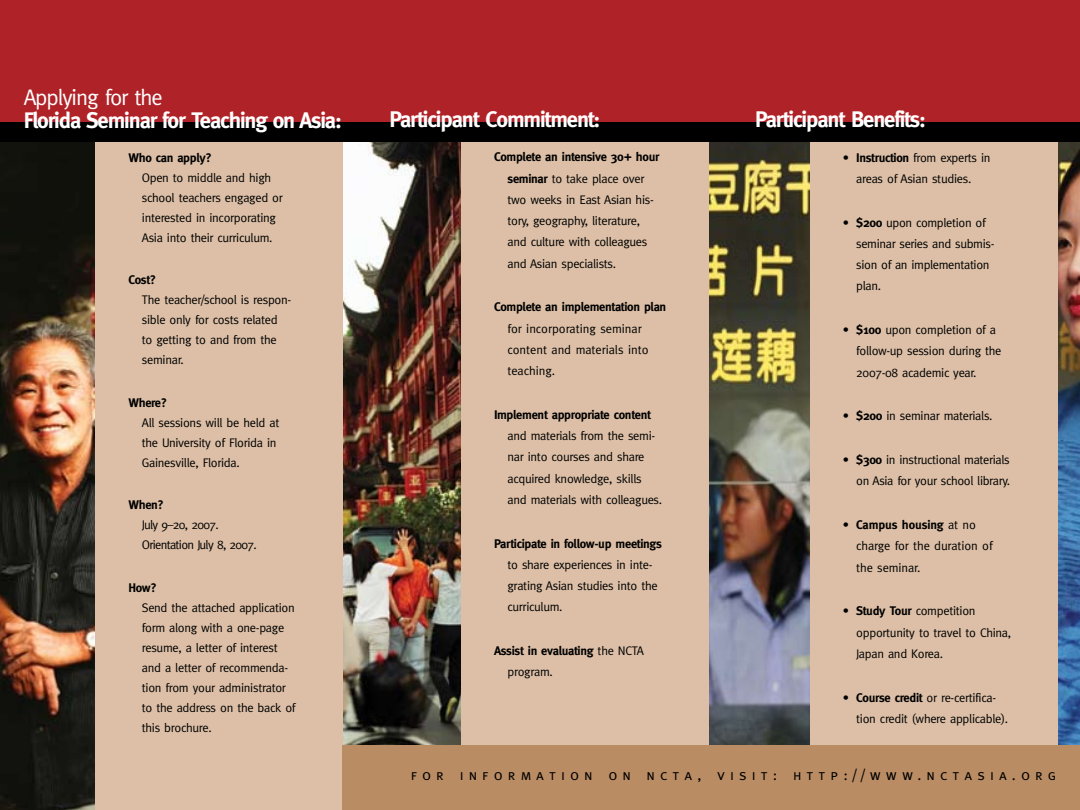
<style>
.page{position:relative;width:1080px;height:810px;background:#fff}
.page>*{position:absolute;margin:0;border:0;box-sizing:border-box;transform-origin:0 0}
.t1{font:700 22.5px "Meta";letter-spacing:-.05em;color:#fff}
.t2{font:22.5px "Meta";letter-spacing:-.05em;color:#fff}
.t3{font:15px "Meta Caps";letter-spacing:.34em;color:#000}
.t4{font:12.5px/21.2px "Meta";letter-spacing:-.025em;color:#000}
.t5{font:700 12.5px/21.2px "Meta";letter-spacing:-.025em;color:#000}
.t6{font:12.5px/21.2px "Meta";letter-spacing:-.005em;color:#000}
.t7{font:12.5px/20px "Meta";letter-spacing:-.055em;color:#000}
.s1{font-weight:700}
.s2{font-weight:400}
</style>
<div class="page">
<img style="left:343px;top:142px;width:118px;height:603px">
<img style="left:709px;top:142px;width:371px;height:603px">
<img style="left:0;top:142px;width:96px;height:668px">
<div style="left:96px;top:138px;width:247px;height:672px;background:#dcbfa6"></div>
<div style="left:461px;top:139px;width:248px;height:671px;background:#dcbfa6"></div>
<div style="left:810px;top:139px;width:248px;height:671px;background:#dcbfa6"></div>
<div style="left:0;top:0;width:1080px;height:124px;background:#af2227"></div>
<div style="left:0;top:123px;width:1080px;height:19px;background:#000"></div>
<div style="left:342px;top:745px;width:738px;height:65px;background:#ba8c64"></div>
<h1 class="t2" style="left:24px;top:84px;width:141px">Applying for the</h1>
<h1 class="t1" style="left:24px;top:107px;width:320px">Florida Seminar for Teaching on Asia:</h1>
<h1 class="t1" style="left:389px;top:106px;width:213px">Participant Commitment:</h1>
<h1 class="t1" style="left:755px;top:106px;width:173px">Participant Benefits:</h1>
<p class="t5" style="left:128px;top:147px;width:85px">Who can apply?</p>
<p class="t4" style="left:142px;top:167px;width:142px;line-height:20px">Open to middle and high school teachers engaged or interested in incorporating<br>Asia into their curriculum.</p>
<p class="t5" style="left:128px;top:269px;width:29px">Cost?</p>
<p class="t4" style="left:142px;top:290px;width:151px;line-height:20px">The teacher/school is respon&shy;sible only for costs related to getting to and from the seminar.</p>
<p class="t5" style="left:128px;top:392px;width:40px">Where?</p>
<p class="t4" style="left:142px;top:412px;width:139px;line-height:20px">All sessions will be held at the University of Florida in<br>Gainesville, Florida.</p>
<p class="t5" style="left:128px;top:494px;width:37px">When?</p>
<p class="t7" style="left:142px;top:515px;width:117px">July 9–20, 2007.<br>Orientation July 8, 2007.</p>
<p class="t5" style="left:128px;top:577px;width:30px">How?</p>
<p class="t4" style="left:142px;top:597px;width:155px;line-height:20px">Send the attached application form along with a one-page resume, a letter of interest and a letter of recommenda&shy;tion from your administrator to the address on the back of this brochure.</p>
<p class="t4" style="left:508px;top:146px;width:153px;text-indent:-13px"><span class="s1">Complete an intensive 30+ hour seminar</span> to take place over two weeks in East Asian his&shy;tory, geography, literature, and culture with colleagues and Asian specialists.</p>
<p class="t5" style="left:494px;top:296px;width:174px">Complete an implementation plan</p>
<p class="t6" style="left:508px;top:318px;width:143px">for incorporating seminar content and materials into teaching.</p>
<p class="t5" style="left:494px;top:404px;width:158px">Implement appropriate content</p>
<p class="t4" style="left:508px;top:425px;width:156px">and materials from the semi&shy;nar into courses and share acquired knowledge, skills and materials with colleagues.</p>
<p class="t5" style="left:494px;top:533px;width:169px">Participate in follow-up meetings</p>
<p class="t4" style="left:508px;top:554px;width:152px">to share experiences in inte&shy;grating Asian studies into the curriculum.</p>
<p class="t5" style="left:508px;top:640px;width:138px;text-indent:-13px">Assist in evaluating <span class="s2">the NCTA program.</span></p>
<p class="t4" style="left:843px;top:146px;width:149px;text-align:center">• <span class="s1">Instruction</span> from experts in areas of Asian studies.</p>
<p class="t4" style="left:856px;top:211px;width:140px;text-indent:-13px">• <span class="s1">$200</span> upon completion of seminar series and submis&shy;sion of an implementation plan.</p>
<p class="t4" style="left:856px;top:319px;width:147px;text-indent:-13px">• <span class="s1">$100</span> upon completion of a follow-up session during the<br>2007-08 academic year.</p>
<p class="t4" style="left:843px;top:405px;width:151px">• <span class="s1">$200</span> in seminar materials.</p>
<p class="t4" style="left:843px;top:449px;width:169px;text-align:right">• <span class="s1">$300</span> in instructional materials on Asia for your school library.</p>
<p class="t4" style="left:856px;top:514px;width:138px;text-indent:-13px">• <span class="s1">Campus housing</span> at no charge for the duration of the seminar.</p>
<p class="t4" style="left:856px;top:600px;width:156px;text-indent:-13px">• <span class="s1">Study Tour</span> competition opportunity to travel to China,<br>Japan and Korea.</p>
<p class="t4" style="left:856px;top:686px;width:153px;text-indent:-13px">• <span class="s1">Course credit</span> or re-certifica&shy;tion credit (where applicable).</p>
<p class="t3" style="left:411px;top:766px;width:647px">for information on ncta, visit: http://www.nctasia.org</p>
</div>
